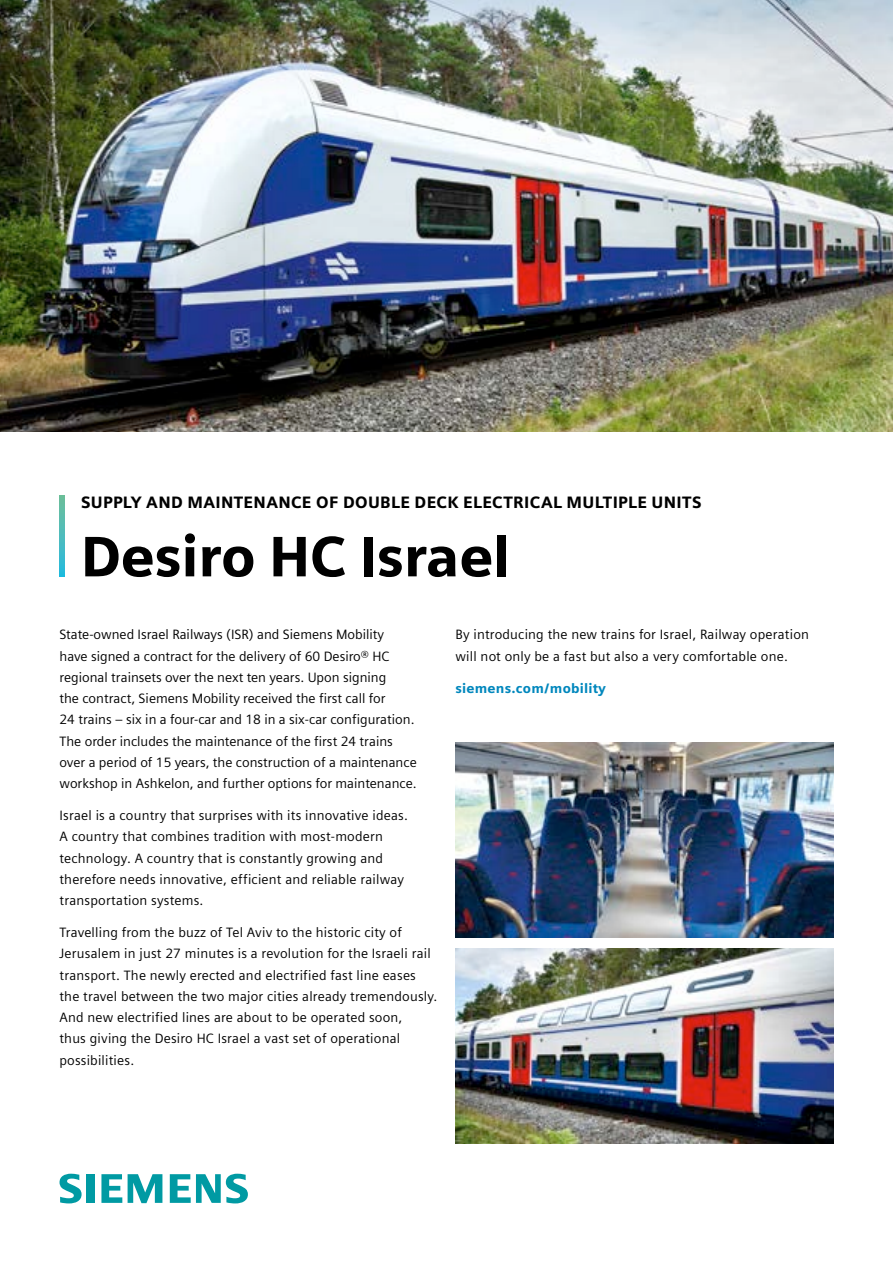
<style>
.page{position:relative;width:893px;height:1263px;background:#fff}
.page>*{position:absolute;margin:0;border:0;box-sizing:border-box;transform-origin:0 0}
.t1{font:900 57px "Siemens Sans";letter-spacing:-.01em;color:#000}
.t2{font:900 16.5px "Siemens Sans";letter-spacing:.02em;color:#000}
.t3{font:13.5px/21.3px "Siemens Sans Global";letter-spacing:.015em;color:#000}
.t4{font:900 13.5px "Siemens Sans";letter-spacing:.015em;color:#0087bd}
</style>
<div class="page">
<svg style="left:60px;top:495px;width:4px;height:81px"></svg>
<svg style="left:60px;top:1174px;width:34px;height:29px"></svg>
<svg style="left:101px;top:1174px;width:21px;height:29px"></svg>
<svg style="left:128px;top:1174px;width:34px;height:29px"></svg>
<svg style="left:170px;top:1174px;width:78px;height:29px"></svg>
<img style="left:455px;top:948px;width:378px;height:196px">
<img style="left:455px;top:742px;width:378px;height:196px">
<img style="left:0;top:0;width:893px;height:432px">
<p class="t2" style="left:81px;top:492px;width:622px">SUPPLY AND MAINTENANCE OF DOUBLE DECK ELECTRICAL MULTIPLE UNITS</p>
<h1 class="t1" style="left:81px;top:523px;width:431px">Desiro HC Israel</h1>
<p class="t3" style="left:60px;top:625px;width:359px">State-owned Israel Railways (ISR) and Siemens Mobility<br>have signed a contract for the delivery of 60 Desiro® HC regional trainsets over the next ten years. Upon signing<br>the contract, Siemens Mobility received the first call for<br>24 trains – six in a four-car and 18 in a six-car configuration.<br>The order includes the maintenance of the first 24 trains over a period of 15 years, the construction of a maintenance workshop in Ashkelon, and further options for maintenance.</p>
<p class="t3" style="left:60px;top:805px;width:350px">Israel is a country that surprises with its innovative ideas.<br>A country that combines tradition with most-modern technology. A country that is constantly growing and therefore needs innovative, efficient and reliable railway transportation systems.</p>
<p class="t3" style="left:60px;top:922px;width:379px">Travelling from the buzz of Tel Aviv to the historic city of Jerusalem in just 27 minutes is a revolution for the Israeli rail transport. The newly erected and electrified fast line eases the travel between the two major cities already tremendously.<br>And new electrified lines are about to be operated soon,<br>thus giving the Desiro HC Israel a vast set of operational possibilities.</p>
<p class="t3" style="left:455px;top:625px;width:355px">By introducing the new trains for Israel, Railway operation will not only be a fast but also a very comfortable one.</p>
<p class="t4" style="left:455px;top:680px;width:152px">siemens.com/mobility</p>
</div>
